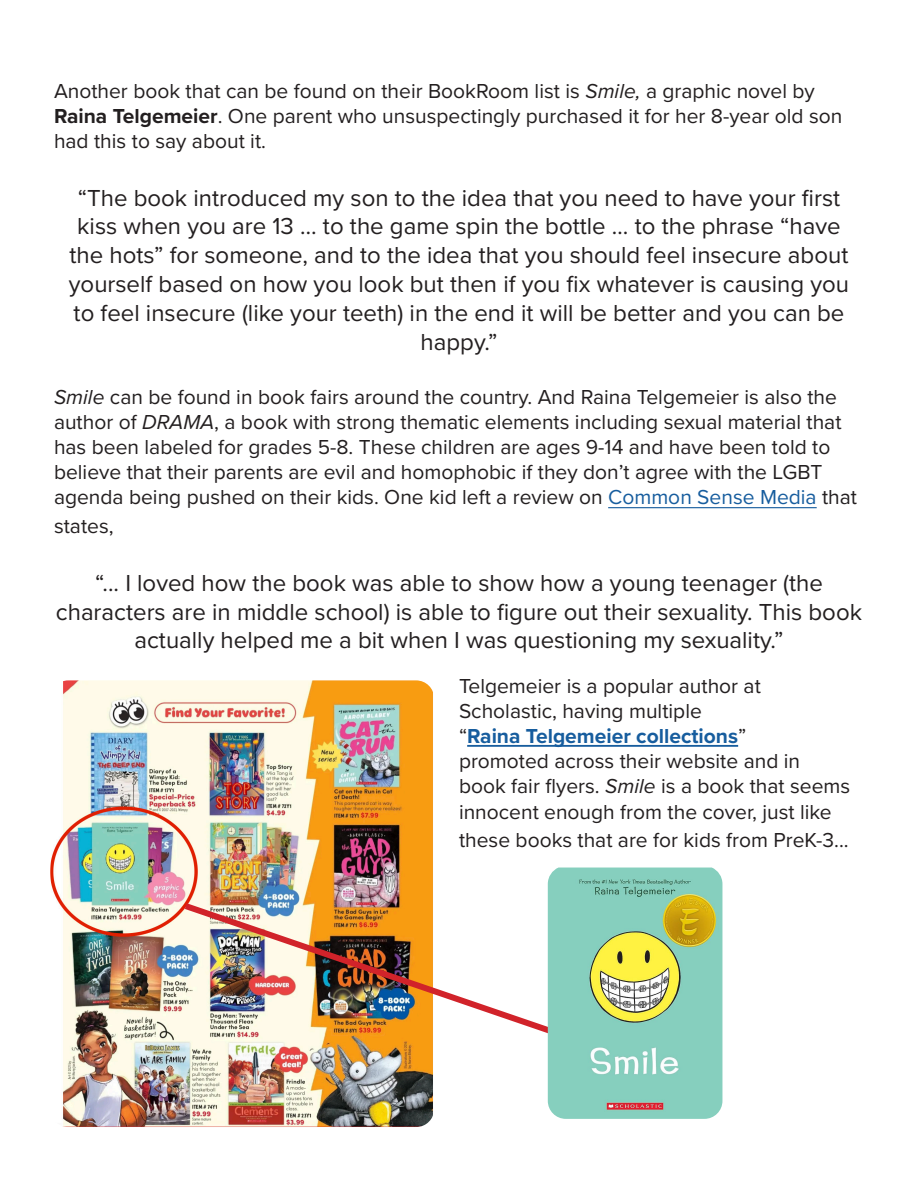
<style>
.page{position:relative;width:918px;height:1188px;background:#fff}
.page>*{position:absolute;margin:0;border:0;box-sizing:border-box;transform-origin:0 0}
.t1{font:24px/28.8px "Proxima Nova";color:#231f20;text-align:center}
.t2{font:21px/25.2px "Proxima Nova";color:#231f20}
.t3{font:700 21px "Proxima Nova";color:#175d9e}
.s1{font-style:italic}
.s2{font-weight:700}
.s3{color:#175d9e}
.s4{font-weight:400;color:#231f20}
</style>
<div class="page">
<hr style="left:608px;top:507px;width:209px;height:1px;background:#175d9e">
<img style="left:50px;top:680px;width:383px;height:447px">
<hr style="left:467px;top:745px;width:271px;height:2px;background:#175d9e">
<img style="left:178px;top:898px;width:370px;height:140px">
<img style="left:548px;top:868px;width:174px;height:251px">
<p class="t2" style="left:54px;top:77px;width:790px">Another book that can be found on their BookRoom list is <span class="s1">Smile,</span> a graphic novel by<br><span class="s2">Raina Telgemeier</span>. One parent who unsuspectingly purchased it for her 8-year old son had this to say about it.</p>
<p class="t1" style="left:69px;top:182px;width:782px">“The book introduced my son to the idea that you need to have your first kiss when you are 13 … to the game spin the bottle … to the phrase “have the hots” for someone, and to the idea that you should feel insecure about yourself based on how you look but then if you fix whatever is causing you to feel insecure (like your teeth) in the end it will be better and you can be happy.”</p>
<p class="t2" style="left:54px;top:383px;width:805px"><span class="s1">Smile</span> can be found in book fairs around the country. And Raina Telgemeier is also the author of <span class="s1">DRAMA</span>, a book with strong thematic elements including sexual material that has been labeled for grades 5-8. These children are ages 9-14 and have been told to believe that their parents are evil and homophobic if they don’t agree with the LGBT agenda being pushed on their kids. One kid left a review on <span class="s3">Common Sense Media</span> that</p>
<p class="t2" style="left:54px;top:513px;width:61px">states,</p>
<p class="t1" style="left:56px;top:567px;width:808px">“... I loved how the book was able to show how a young teenager (the characters are in middle school) is able to figure out their sexuality. This book actually helped me a bit when I was questioning my sexuality.”</p>
<p class="t2" style="left:459px;top:672px;width:303px">Telgemeier is a popular author at<br>Scholastic, having multiple</p>
<p class="t3" style="left:459px;top:720px;width:289px"><span class="s4">“</span>Raina Telgemeier collections<span class="s4">”</span></p>
<p class="t2" style="left:459px;top:748px;width:393px">promoted across their website and in book fair flyers. <span class="s1">Smile</span> is a book that seems innocent enough from the cover, just like</p>
<p class="t2" style="left:459px;top:827px;width:391px">these books that are for kids from PreK-3...</p>
</div>
